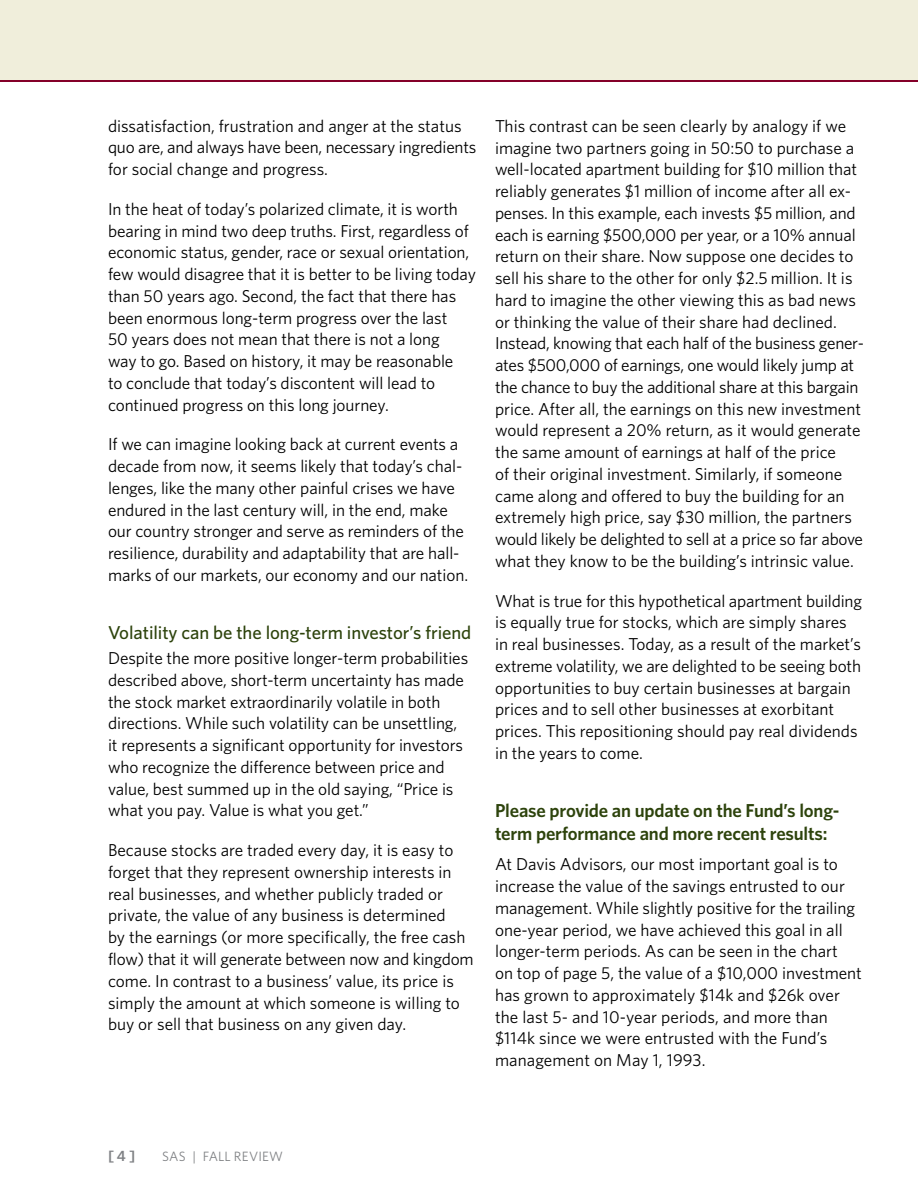
<style>
.page{position:relative;width:918px;height:1188px;background:#fff}
.page>*{position:absolute;margin:0;border:0;box-sizing:border-box;transform-origin:0 0}
.t1{font:600 18.75px/22.5px "Whitney";letter-spacing:-.01em;color:#2d430c}
.t2{font:500 18.75px "Whitney";letter-spacing:-.005em;color:#2d430c}
.t3{font:17.25px/21.8px "Whitney";letter-spacing:-.005em;color:#000}
.t4{font:600 15px "Whitney";color:#808285}
.t5{font:13.5px "Whitney";letter-spacing:.015em;color:#808285}
</style>
<div class="page">
<div style="left:0;top:0;width:918px;height:80px;background:#f0eedb"></div>
<hr style="left:0;top:80px;width:918px;height:2px;background:#840029">
<p class="t3" style="left:108px;top:114px;width:370px">dissatisfaction, frustration and anger at the status quo are, and always have been, necessary ingredients for social change and progress.</p>
<p class="t3" style="left:108px;top:198px;width:370px">In the heat of today’s polarized climate, it is worth bearing in mind two deep truths. First, regardless of economic status, gender, race or sexual orientation, few would disagree that it is better to be living today than 50 years ago. Second, the fact that there has been enormous long-term progress over the last<br>50 years does not mean that there is not a long<br>way to go. Based on history, it may be reasonable<br>to conclude that today’s discontent will lead to continued progress on this long journey.</p>
<p class="t3" style="left:108px;top:433px;width:362px">If we can imagine looking back at current events a decade from now, it seems likely that today’s chal&shy;lenges, like the many other painful crises we have endured in the last century will, in the end, make our country stronger and serve as reminders of the resilience, durability and adaptability that are hall&shy;marks of our markets, our economy and our nation.</p>
<p class="t2" style="left:108px;top:621px;width:365px">Volatility can be the long-term investor’s friend</p>
<p class="t3" style="left:108px;top:647px;width:362px">Despite the more positive longer-term probabilities described above, short-term uncertainty has made the stock market extraordinarily volatile in both directions. While such volatility can be unsettling, it represents a significant opportunity for investors who recognize the difference between price and value, best summed up in the old saying, “Price is what you pay. Value is what you get.”</p>
<p class="t3" style="left:108px;top:839px;width:367px">Because stocks are traded every day, it is easy to forget that they represent ownership interests in real businesses, and whether publicly traded or private, the value of any business is determined<br>by the earnings (or more specifically, the free cash flow) that it will generate between now and kingdom come. In contrast to a business’ value, its price is simply the amount at which someone is willing to buy or sell that business on any given day.</p>
<p class="t3" style="left:495px;top:114px;width:370px">This contrast can be seen clearly by analogy if we imagine two partners going in 50:50 to purchase a well-located apartment building for $10 million that reliably generates $1 million of income after all ex&shy;penses. In this example, each invests $5 million, and each is earning $500,000 per year, or a 10% annual return on their share. Now suppose one decides to sell his share to the other for only $2.5 million. It is hard to imagine the other viewing this as bad news or thinking the value of their share had declined.<br>Instead, knowing that each half of the business gener&shy;ates $500,000 of earnings, one would likely jump at the chance to buy the additional share at this bargain price. After all, the earnings on this new investment would represent a 20% return, as it would generate the same amount of earnings at half of the price<br>of their original investment. Similarly, if someone came along and offered to buy the building for an extremely high price, say $30 million, the partners would likely be delighted to sell at a price so far above what they know to be the building’s intrinsic value.</p>
<p class="t3" style="left:495px;top:589px;width:369px">What is true for this hypothetical apartment building is equally true for stocks, which are simply shares in real businesses. Today, as a result of the market’s extreme volatility, we are delighted to be seeing both opportunities to buy certain businesses at bargain prices and to sell other businesses at exorbitant prices. This repositioning should pay real dividends in the years to come.</p>
<p class="t1" style="left:495px;top:799px;width:346px">Please provide an update on the Fund’s long&shy;term performance and more recent results:</p>
<p class="t3" style="left:495px;top:853px;width:369px">At Davis Advisors, our most important goal is to increase the value of the savings entrusted to our management. While slightly positive for the trailing one-year period, we have achieved this goal in all longer-term periods. As can be seen in the chart<br>on top of page 5, the value of a $10,000 investment has grown to approximately $14k and $26k over the last 5- and 10-year periods, and more than $114k since we were entrusted with the Fund’s management on May 1, 1993.</p>
<p class="t4" style="left:108px;top:1146px;width:29px">[ 4 ]</p>
<p class="t5" style="left:162px;top:1147px;width:122px">SAS | FALL REVIEW</p>
</div>
